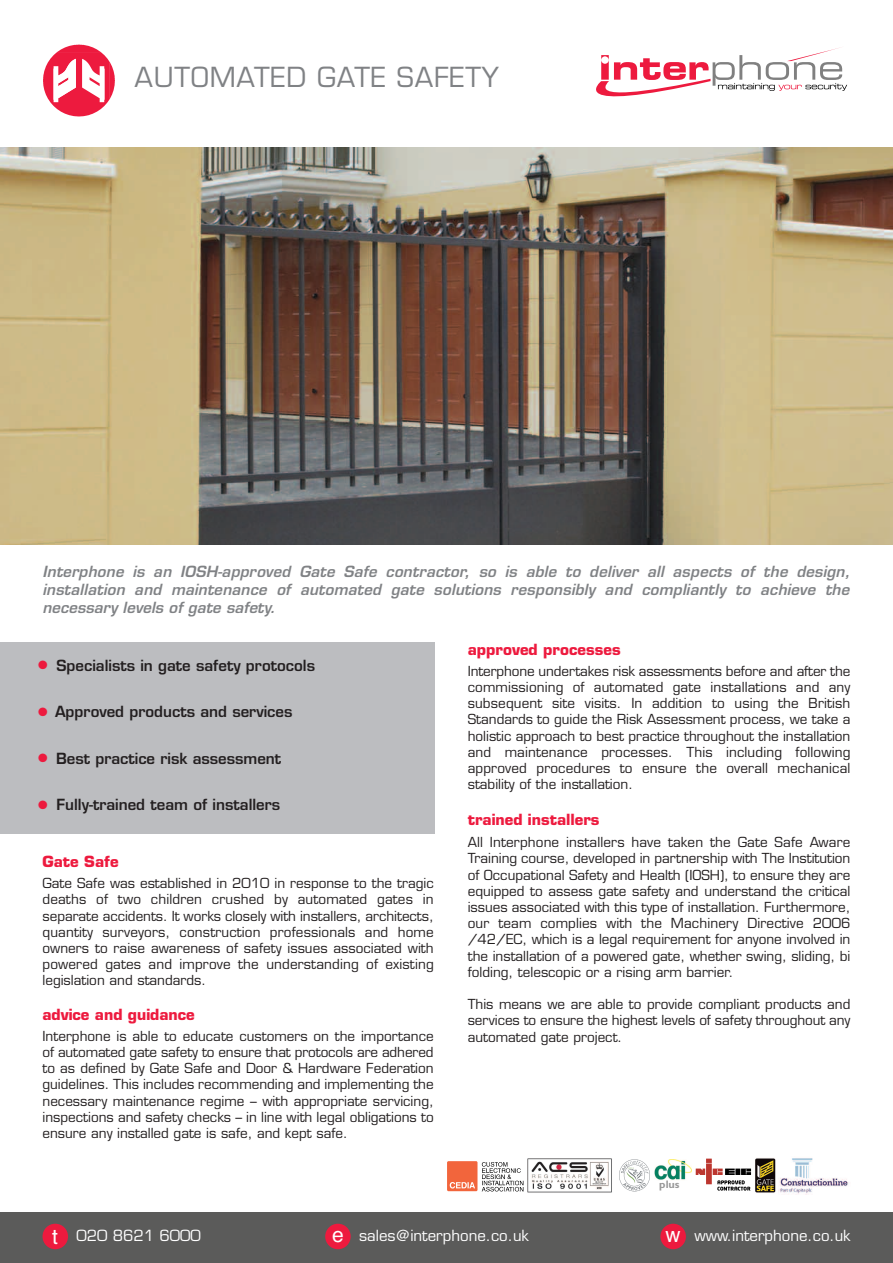
<style>
.page{position:relative;width:893px;height:1263px;background:#fff}
.page>*{position:absolute;margin:0;border:0;box-sizing:border-box;transform-origin:0 0}
.t1{font:27px "Eurostile";letter-spacing:.03em;color:#808285}
.t2{font:italic 600 15px/18px "Eurostile";letter-spacing:.005em;color:#808285;text-align:justify}
.t3{font:600 15px "Eurostile";color:#231f20}
.t4{font:700 15px "Eurostile";color:#ed1a3e}
.t5{font:15px "Eurostile";color:#fff}
.t6{font:13.5px/16.2px "Eurostile";color:#231f20;text-align:justify}
.t7{font:10.95px "Gill Alt One MT Bold+TGFUCB";color:#999}
.s1{color:#ed1a3e}
.s2{font-family:"Helvetica";font-size:21px}
</style>
<div class="page">
<div style="left:0;top:643px;width:435px;height:191px;background:#bcbdc0"></div>
<div style="left:0;top:1212px;width:893px;height:51px;background:#5b5b5a"></div>
<svg style="left:43px;top:45px;width:72px;height:71px"></svg>
<svg style="left:596px;top:47px;width:251px;height:50px"></svg>
<div style="left:43px;top:1224px;width:25px;height:25px;background:#ed1a3e;border-radius:50%"></div>
<div style="left:325px;top:1224px;width:26px;height:25px;background:#ed1a3e;border-radius:50%"></div>
<div style="left:660px;top:1224px;width:26px;height:25px;background:#ed1a3e;border-radius:50%"></div>
<img style="left:0;top:148px;width:893px;height:396px">
<div style="left:447px;top:1161px;width:30px;height:30px;background:#f2653c"></div>
<svg style="left:450px;top:1182px;width:25px;height:6px"></svg>
<svg style="left:482px;top:1162px;width:41px;height:29px"></svg>
<img style="left:527px;top:1158px;width:85px;height:35px">
<svg style="left:619px;top:1159px;width:31px;height:32px"></svg>
<img style="left:654px;top:1159px;width:38px;height:21px">
<svg style="left:696px;top:1158px;width:55px;height:32px"></svg>
<img style="left:755px;top:1158px;width:93px;height:36px">
<h1 class="t1" style="left:134px;top:67px;width:366px">AUTOMATED GATE SAFETY</h1>
<p class="t2" style="left:43px;top:564px;width:809px">Interphone is an IOSH-approved Gate Safe contractor, so is able to deliver all aspects of the design, installation and maintenance of automated gate solutions responsibly and compliantly to achieve the necessary levels of gate safety.</p>
<p class="t3" style="left:38px;top:659px;width:278px"><span class="s1">●</span> Specialists in gate safety protocols</p>
<p class="t3" style="left:38px;top:706px;width:256px"><span class="s1">●</span> Approved products and services</p>
<p class="t3" style="left:38px;top:752px;width:245px"><span class="s1">●</span> Best practice risk assessment</p>
<p class="t3" style="left:38px;top:799px;width:244px"><span class="s1">●</span> Fully-trained team of installers</p>
<p class="t4" style="left:43px;top:856px;width:78px">Gate Safe</p>
<p class="t6" style="left:43px;top:877px;width:393px">Gate Safe was established in 2010 in response to the tragic deaths of two children crushed by automated gates in separate accidents. It works closely with installers, architects, quantity surveyors, construction professionals and home owners to raise awareness of safety issues associated with powered gates and improve the understanding of existing legislation and standards.</p>
<p class="t4" style="left:43px;top:1008px;width:154px">advice and guidance</p>
<p class="t6" style="left:43px;top:1029px;width:393px">Interphone is able to educate customers on the importance of automated gate safety to ensure that protocols are adhered to as defined by Gate Safe and Door &amp; Hardware Federation guidelines. This includes recommending and implementing the necessary maintenance regime – with appropriate servicing, inspections and safety checks – in line with legal obligations to ensure any installed gate is safe, and kept safe.</p>
<p class="t4" style="left:468px;top:644px;width:154px">approved processes</p>
<p class="t6" style="left:468px;top:664px;width:384px">Interphone undertakes risk assessments before and after the commissioning of automated gate installations and any subsequent site visits. In addition to using the British Standards to guide the Risk Assessment process, we take a holistic approach to best practice throughout the installation and maintenance processes. This including following approved procedures to ensure the overall mechanical stability of the installation.</p>
<p class="t4" style="left:468px;top:813px;width:133px">trained installers</p>
<p class="t6" style="left:468px;top:835px;width:384px">All Interphone installers have taken the Gate Safe Aware Training course, developed in partnership with The Institution of Occupational Safety and Health (IOSH), to ensure they are equipped to assess gate safety and understand the critical issues associated with this type of installation. Furthermore, our team complies with the Machinery Directive 2006 /42/EC, which is a legal requirement for anyone involved in the installation of a powered gate, whether swing, sliding, bi folding, telescopic or a rising arm barrier.</p>
<p class="t6" style="left:468px;top:997px;width:384px">This means we are able to provide compliant products and services to ensure the highest levels of safety throughout any automated gate project.</p>
<p class="t7" style="left:659px;top:1180px;width:22px">plus</p>
<p class="t5" style="left:52px;top:1230px;width:150px"><span class="s2">t</span> 020 8621 6000</p>
<p class="t5" style="left:332px;top:1230px;width:198px"><span class="s2">e</span> sales@interphone.co.uk</p>
<p class="t5" style="left:665px;top:1230px;width:187px"><span class="s2">w</span> www.interphone.co.uk</p>
</div>
